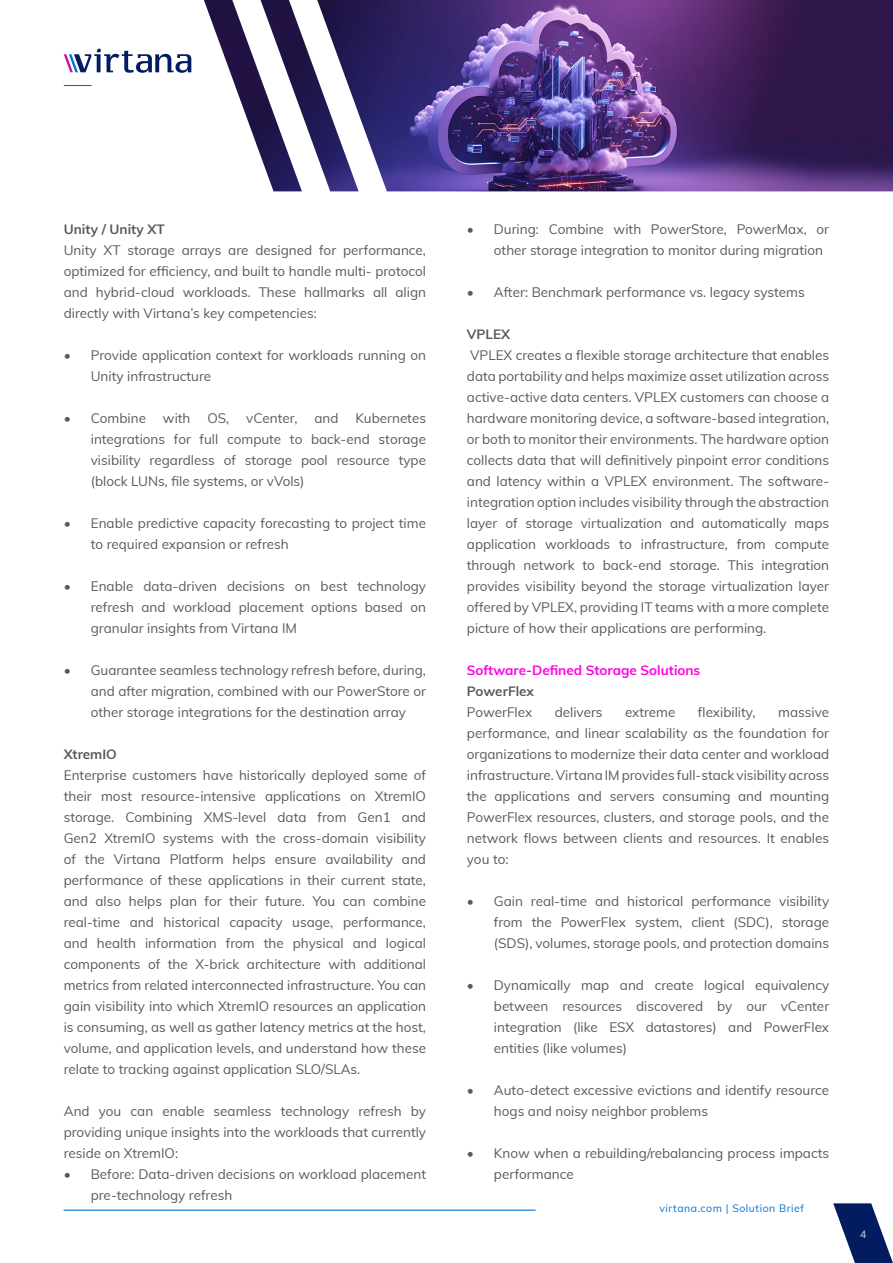
<style>
.page{position:relative;width:893px;height:1263px;background:#fff}
.page>*{position:absolute;margin:0;border:0;box-sizing:border-box;transform-origin:0 0}
.Body_Copy{font:13.5px/21px "Muli";color:#5d5856;text-align:justify}
.Body_Copy-2{font:700 13.5px "Muli";color:#5d5856}
.Body_Copy-3{font:700 13.5px "Muli";color:#ff00e3}
.t1{font:10.5px "Muli";letter-spacing:.05em;color:#0073dd}
.t2{font:10.5px "Muli";color:#d2dae7}
</style>
<div class="page">
<hr style="left:64px;top:1209px;width:472px;height:2px;background:#0073dd">
<svg style="left:833px;top:1203px;width:60px;height:60px"></svg>
<svg style="left:64px;top:49px;width:127px;height:24px"></svg>
<svg style="left:64px;top:85px;width:28px;height:1px"></svg>
<img style="left:204px;top:0;width:689px;height:191px">
<p class="Body_Copy-2" style="left:64px;top:219px;width:103px">Unity / Unity XT</p>
<p class="Body_Copy" style="left:64px;top:239px;width:364px">Unity XT storage arrays are designed for performance, optimized for efficiency, and built to handle multi- protocol and hybrid-cloud workloads. These hallmarks all align directly with Virtana’s key competencies:</p>
<p class="Body_Copy" style="left:91px;top:344px;width:337px;text-indent:-27px">• Provide application context for workloads running on<br>Unity infrastructure</p>
<p class="Body_Copy" style="left:64px;top:407px;width:84px">• Combine</p>
<p class="Body_Copy" style="left:163px;top:407px;width:29px">with</p>
<p class="Body_Copy" style="left:207px;top:407px;width:23px">OS,</p>
<p class="Body_Copy" style="left:246px;top:407px;width:53px">vCenter,</p>
<p class="Body_Copy" style="left:314px;top:407px;width:26px">and</p>
<p class="Body_Copy" style="left:91px;top:407px;width:337px;text-indent:265px">Kubernetes integrations for full compute to back-end storage visibility regardless of storage pool resource type (block LUNs, file systems, or vVols)</p>
<p class="Body_Copy" style="left:91px;top:512px;width:337px;text-indent:-27px">• Enable predictive capacity forecasting to project time to required expansion or refresh</p>
<p class="Body_Copy" style="left:91px;top:575px;width:337px;text-indent:-27px">• Enable data-driven decisions on best technology refresh and workload placement options based on granular insights from Virtana IM</p>
<p class="Body_Copy" style="left:91px;top:659px;width:337px;text-indent:-27px">• Guarantee seamless technology refresh before, during, and after migration, combined with our PowerStore or other storage integrations for the destination array</p>
<p class="Body_Copy-2" style="left:64px;top:744px;width:55px">XtremIO</p>
<p class="Body_Copy" style="left:64px;top:764px;width:364px">Enterprise customers have historically deployed some of their most resource-intensive applications on XtremIO storage. Combining XMS-level data from Gen1 and Gen2 XtremIO systems with the cross-domain visibility of the Virtana Platform helps ensure availability and performance of these applications in their current state, and also helps plan for their future. You can combine real-time and historical capacity usage, performance, and health information from the physical and logical components of the X-brick architecture with additional metrics from related interconnected infrastructure. You can gain visibility into which XtremIO resources an application is consuming, as well as gather latency metrics at the host, volume, and application levels, and understand how these relate to tracking against application SLO/SLAs.</p>
<p class="Body_Copy" style="left:64px;top:1100px;width:364px">And you can enable seamless technology refresh by providing unique insights into the workloads that currently reside on XtremIO:</p>
<p class="Body_Copy" style="left:91px;top:1163px;width:337px;text-indent:-27px">• Before: Data-driven decisions on workload placement pre-technology refresh</p>
<p class="Body_Copy" style="left:494px;top:218px;width:337px;text-indent:-27px">• During: Combine with PowerStore, PowerMax, or other storage integration to monitor during migration</p>
<p class="Body_Copy" style="left:467px;top:281px;width:339px">• After: Benchmark performance vs. legacy systems</p>
<p class="Body_Copy-2" style="left:467px;top:324px;width:45px">VPLEX</p>
<p class="Body_Copy" style="left:467px;top:344px;width:364px">VPLEX creates a flexible storage architecture that enables data portability and helps maximize asset utilization across active-active data centers. VPLEX customers can choose a hardware monitoring device, a software-based integration, or both to monitor their environments. The hardware option collects data that will definitively pinpoint error conditions and latency within a VPLEX environment. The software&shy;integration option includes visibility through the abstraction layer of storage virtualization and automatically maps application workloads to infrastructure, from compute through network to back-end storage. This integration provides visibility beyond the storage virtualization layer offered by VPLEX, providing IT teams with a more complete picture of how their applications are performing.</p>
<p class="Body_Copy-3" style="left:467px;top:660px;width:235px">Software-Defined Storage Solutions</p>
<p class="Body_Copy-2" style="left:467px;top:681px;width:69px">PowerFlex</p>
<p class="Body_Copy" style="left:467px;top:701px;width:67px">PowerFlex</p>
<p class="Body_Copy" style="left:555px;top:701px;width:49px">delivers</p>
<p class="Body_Copy" style="left:625px;top:701px;width:52px">extreme</p>
<p class="Body_Copy" style="left:698px;top:701px;width:59px">flexibility,</p>
<p class="Body_Copy" style="left:467px;top:701px;width:364px;text-indent:311px">massive performance, and linear scalability as the foundation for organizations to modernize their data center and workload infrastructure. Virtana IM provides full-stack visibility across the applications and servers consuming and mounting PowerFlex resources, clusters, and storage pools, and the network flows between clients and resources. It enables you to:</p>
<p class="Body_Copy" style="left:494px;top:890px;width:337px;text-indent:-27px">• Gain real-time and historical performance visibility from the PowerFlex system, client (SDC), storage (SDS), volumes, storage pools, and protection domains</p>
<p class="Body_Copy" style="left:494px;top:974px;width:337px;text-indent:-27px">• Dynamically map and create logical equivalency between resources discovered by our vCenter integration (like ESX datastores) and PowerFlex entities (like volumes)</p>
<p class="Body_Copy" style="left:494px;top:1079px;width:337px;text-indent:-27px">• Auto-detect excessive evictions and identify resource hogs and noisy neighbor problems</p>
<p class="Body_Copy" style="left:494px;top:1142px;width:337px;text-indent:-27px">• Know when a rebuilding/rebalancing process impacts performance</p>
<p class="t1" style="left:659px;top:1201px;width:146px">virtana.com | Solution Brief</p>
<p class="t2" style="left:860px;top:1227px;width:8px">4</p>
</div>
